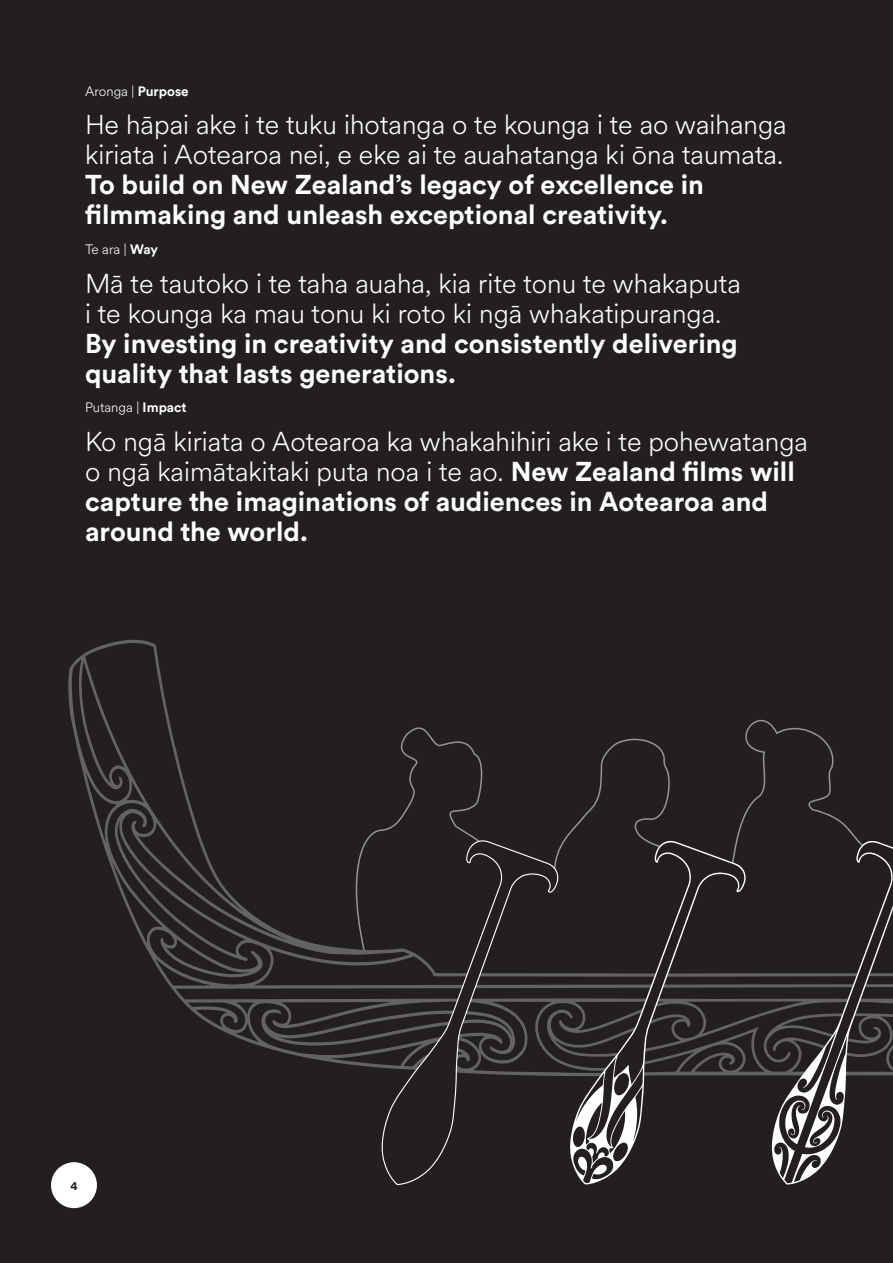
<style>
.page{position:relative;width:893px;height:1263px;background:#231f20}
.page>*{position:absolute;margin:0;border:0;box-sizing:border-box;transform-origin:0 0}
.t1{font:300 27px/30px "Circular Spotify Text";color:#fff}
.body{font:300 13.5px "Circular Spotify Text";color:#fff}
.t2{font:700 12px "Circular Std";color:#231f20}
.s1{font-family:"Circular Std";font-weight:700}
</style>
<div class="page">
<div style="left:51px;top:1162px;width:46px;height:46px;background:#fff;border-radius:50%"></div>
<svg style="left:68px;top:640px;width:790px;height:436px"></svg>
<svg style="left:261px;top:1009px;width:121px;height:45px"></svg>
<svg style="left:771px;top:840px;width:122px;height:345px"></svg>
<svg style="left:570px;top:841px;width:176px;height:343px"></svg>
<svg style="left:382px;top:840px;width:176px;height:345px"></svg>
<p class="body" style="left:85px;top:82px;width:105px">Aronga | <span class="s1">Purpose</span></p>
<p class="t1" style="left:85px;top:111px;width:703px">He hāpai ake i te tuku ihotanga o te kounga i te ao waihanga kiriata i Aotearoa nei, e eke ai te auahatanga ki ōna taumata.<br><span class="s1">To build on New Zealand’s legacy of excellence in filmmaking and unleash exceptional creativity.</span></p>
<p class="body" style="left:85px;top:240px;width:75px">Te ara | <span class="s1">Way</span></p>
<p class="t1" style="left:85px;top:269px;width:657px">Mā te tautoko i te taha auaha, kia rite tonu te whakaputa i te kounga ka mau tonu ki roto ki ngā whakatipuranga.<br><span class="s1">By investing in creativity and consistently delivering quality that lasts generations.</span></p>
<p class="body" style="left:85px;top:398px;width:103px">Putanga | <span class="s1">Impact</span></p>
<p class="t1" style="left:85px;top:427px;width:724px">Ko ngā kiriata o Aotearoa ka whakahihiri ake i te pohewatanga o ngā kaimātakitaki puta noa i te ao. <span class="s1">New Zealand films will capture the imaginations of audiences in Aotearoa and around the world.</span></p>
<p class="t2" style="left:70px;top:1178px;width:9px">4</p>
</div>
